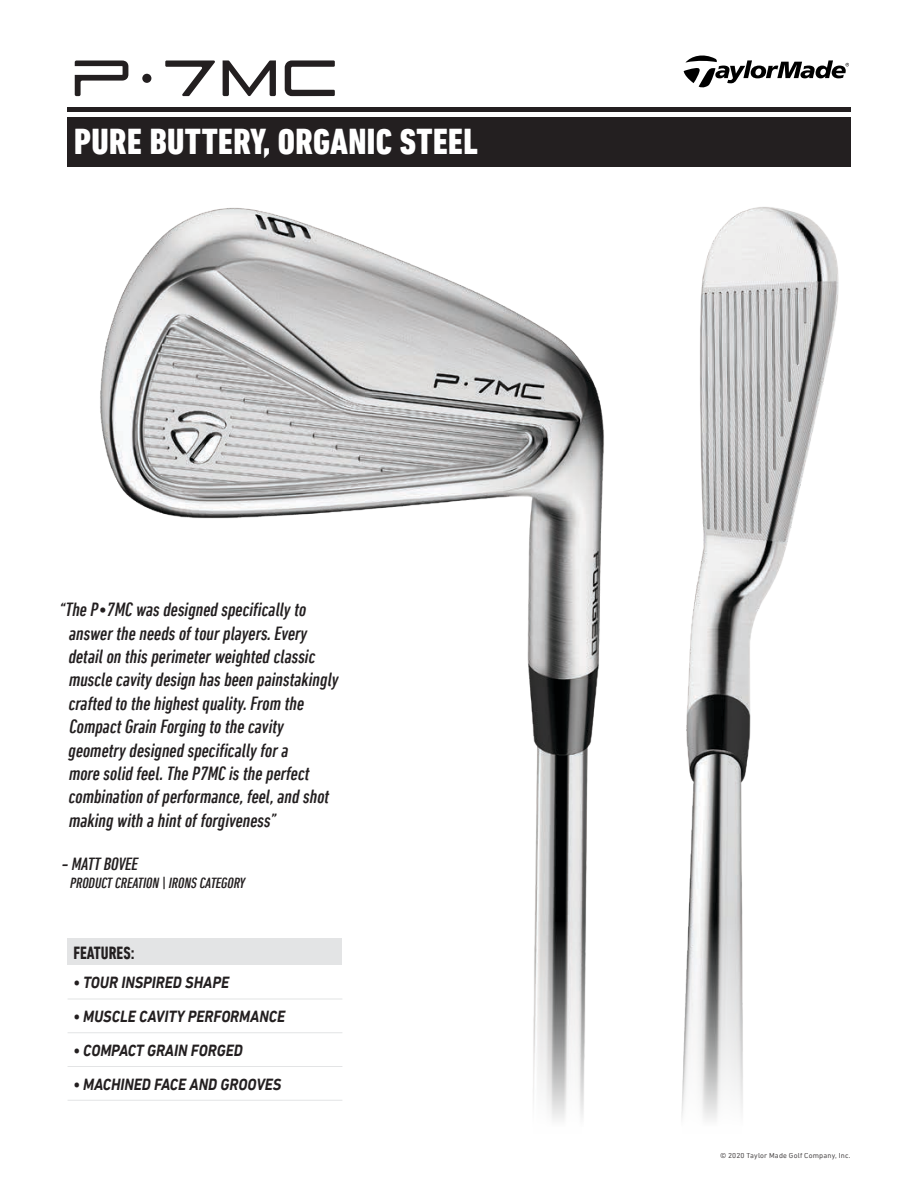
<style>
.page{position:relative;width:918px;height:1188px;background:#fff}
.page>*{position:absolute;margin:0;border:0;box-sizing:border-box;transform-origin:0 0}
.t1{font:800 condensed 36.75px "DIN Next LT Pro";letter-spacing:.01em;color:#fff}
.t2{font:italic 500 condensed 19.5px/23.4px "DIN Next LT Pro";color:#231f20}
.t3{font:italic 500 condensed 18px "DIN Next LT Pro";letter-spacing:-.015em;color:#231f20}
.t4{font:700 condensed 18px "DIN Next LT Pro";color:#231f20;scale:.96 1}
.t5{font:italic 700 16.5px "DIN Next LT Pro";color:#231f20;scale:.9 1}
.t6{font:italic 500 condensed 15px "DIN Next LT Pro";color:#231f20}
.t7{font:7.5px "DIN Next LT Pro";letter-spacing:.02em;color:#231f20}
</style>
<div class="page">
<img style="left:681px;top:207px;width:158px;height:913px">
<img style="left:67px;top:208px;width:537px;height:912px">
<svg style="left:684px;top:55px;width:165px;height:33px"></svg>
<div style="left:68px;top:107px;width:783px;height:5px;background:#231f20"></div>
<div style="left:68px;top:938px;width:274px;height:27px;background:#e3e4e5"></div>
<hr style="left:68px;top:999px;width:274px;height:1px;background:#e3e4e5">
<hr style="left:68px;top:1032px;width:274px;height:1px;background:#e3e4e5">
<hr style="left:68px;top:1066px;width:274px;height:1px;background:#e3e4e5">
<hr style="left:68px;top:1100px;width:274px;height:1px;background:#e3e4e5">
<div style="left:67px;top:117px;width:783px;height:50px;background:#231f20"></div>
<svg style="left:165px;top:60px;width:50px;height:36px"></svg>
<div style="left:142px;top:74px;width:9px;height:9px;background:#231f20;border-radius:50%"></div>
<svg style="left:75px;top:61px;width:53px;height:35px"></svg>
<svg style="left:223px;top:60px;width:53px;height:36px"></svg>
<svg style="left:285px;top:60px;width:50px;height:36px"></svg>
<h1 class="t1" style="left:74px;top:121px;width:405px">PURE BUTTERY, ORGANIC STEEL</h1>
<p class="t2" style="left:69px;top:598px;width:272px;text-indent:-9px">“The P•7MC was designed specifically to answer the needs of tour players. Every detail on this perimeter weighted classic muscle cavity design has been painstakingly crafted to the highest quality. From the Compact Grain Forging to the cavity geometry designed specifically for a<br>more solid feel. The P7MC is the perfect combination of performance, feel, and shot making with a hint of forgiveness”</p>
<p class="t3" style="left:62px;top:854px;width:78px">- MATT BOVEE</p>
<p class="t6" style="left:70px;top:874px;width:176px">PRODUCT CREATION | IRONS CATEGORY</p>
<p class="t4" style="left:74px;top:942px;width:65px">FEATURES:</p>
<p class="t5" style="left:74px;top:973px;width:174px">• TOUR INSPIRED SHAPE</p>
<p class="t5" style="left:74px;top:1007px;width:237px">• MUSCLE CAVITY PERFORMANCE</p>
<p class="t5" style="left:74px;top:1041px;width:189px">• COMPACT GRAIN FORGED</p>
<p class="t5" style="left:74px;top:1074px;width:232px">• MACHINED FACE AND GROOVES</p>
<p class="t7" style="left:720px;top:1152px;width:132px">© 2020 Taylor Made Golf Company, Inc.</p>
</div>
